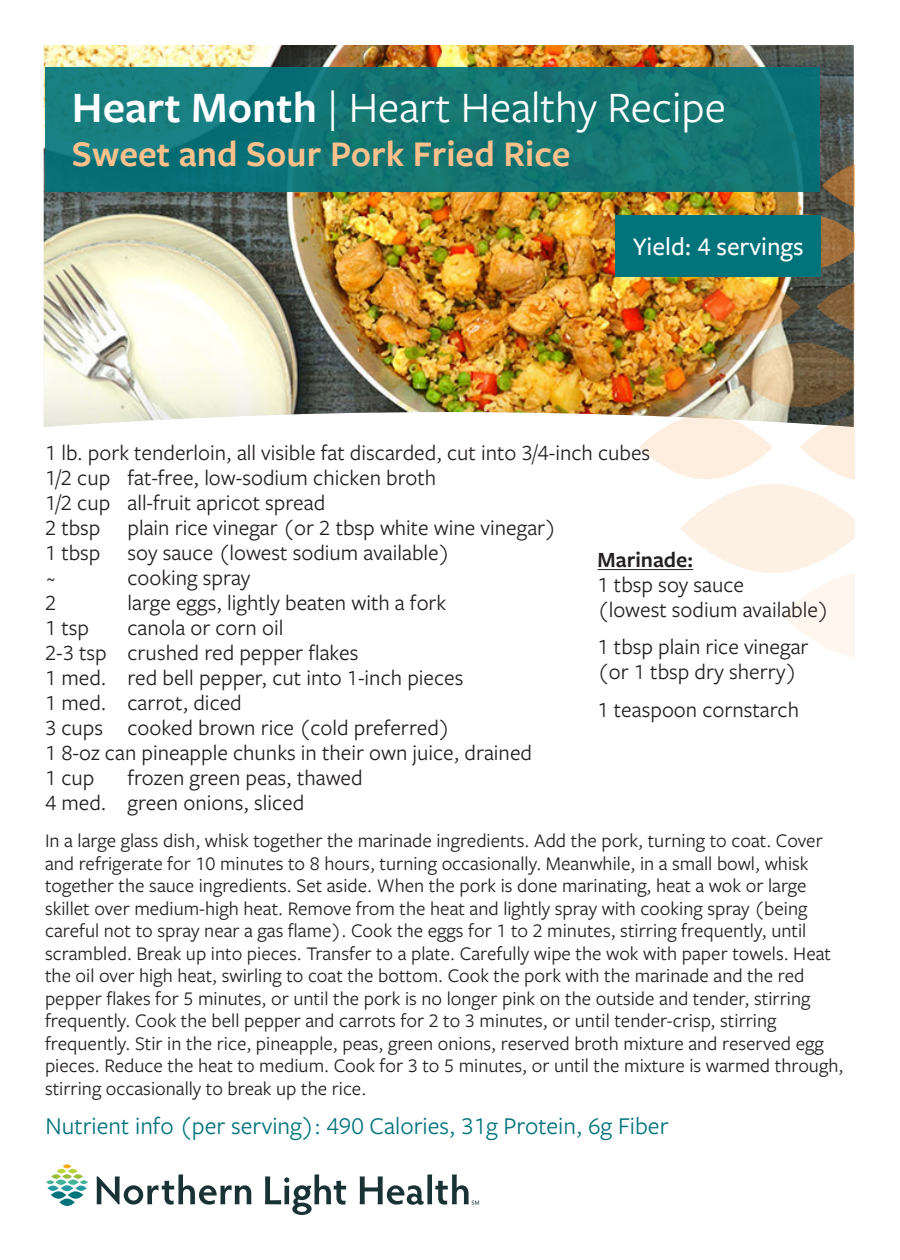
<style>
.page{position:relative;width:900px;height:1260px;background:#fff}
.page>*{position:absolute;margin:0;border:0;box-sizing:border-box;transform-origin:0 0}
._25_30_headline_-_se{font:45px "Freight Sans Pro";color:#fff}
._25_30_headline_-_se-2{font:600 37.5px "Freight Sans Pro";color:#fcc18b}
._10_13_Body_copy_-_b{font:500 26.25px "Freight Sans Pro";color:#fff}
._10_13_Body_copy_-_b-2{font:25px "Freight Sans Pro";color:#00737b}
._10_13_Body_copy_-_b-3{font:22.5px "Freight Sans Pro";color:#231f20}
._10_13_Body_copy_-_b-4{font:600 22.5px "Freight Sans Pro";color:#231f20}
._10_13_Body_copy_-_b-5{font:20px/22.5px "Freight Sans Pro";color:#231f20}
.s1{font-weight:600}
</style>
<div class="page">
<img style="left:44px;top:45px;width:810px;height:382px">
<svg style="left:45px;top:68px;width:775px;height:124px;background:#127676"></svg>
<img style="left:685px;top:279px;width:115px;height:55px;border-radius:50%">
<svg style="left:817px;top:279px;width:38px;height:55px;background:#6c5d46"></svg>
<img style="left:749px;top:160px;width:106px;height:110px">
<img style="left:624px;top:352px;width:97px;height:46px;border-radius:50%">
<svg style="left:680px;top:343px;width:175px;height:315px"></svg>
<svg style="left:639px;top:415px;width:134px;height:64px;background:#fcefe2"></svg>
<svg style="left:97px;top:1175px;width:382px;height:40px"></svg>
<svg style="left:59px;top:1199px;width:16px;height:7px"></svg>
<svg style="left:51px;top:1174px;width:10px;height:5px"></svg>
<svg style="left:62px;top:1174px;width:10px;height:5px"></svg>
<svg style="left:73px;top:1174px;width:10px;height:5px"></svg>
<svg style="left:68px;top:1169px;width:10px;height:4px"></svg>
<svg style="left:57px;top:1164px;width:14px;height:9px"></svg>
<svg style="left:68px;top:1191px;width:15px;height:8px"></svg>
<svg style="left:51px;top:1191px;width:15px;height:8px"></svg>
<svg style="left:55px;top:1180px;width:12px;height:5px"></svg>
<div style="left:68px;top:1180px;width:11px;height:5px;background:#44b397;border-radius:50%"></div>
<svg style="left:80px;top:1180px;width:8px;height:4px"></svg>
<svg style="left:46px;top:1180px;width:8px;height:4px"></svg>
<svg style="left:61px;top:1185px;width:12px;height:6px"></svg>
<svg style="left:47px;top:1186px;width:12px;height:5px"></svg>
<div style="left:76px;top:1186px;width:11px;height:5px;background:#269aa1;border-radius:50%"></div>
<div style="left:616px;top:215px;width:205px;height:62px;background:#00737b"></div>
<hr style="left:598px;top:569px;width:95px;height:1px;background:#231f20">
<p class="_25_30_headline_-_se" style="left:72px;top:78px;width:655px"><span class="s1">Heart Month</span> | Heart Healthy Recipe</p>
<p class="_25_30_headline_-_se-2" style="left:72px;top:128px;width:500px">Sweet and Sour Pork Fried Rice</p>
<p class="_10_13_Body_copy_-_b" style="left:633px;top:229px;width:172px">Yield: 4 servings</p>
<p class="_10_13_Body_copy_-_b-3" style="left:45px;top:438px;width:607px">1 lb. pork tenderloin, all visible fat discarded, cut into 3/4-inch cubes</p>
<p class="_10_13_Body_copy_-_b-3" style="left:45px;top:463px;width:393px">1/2 cup fat-free, low-sodium chicken broth</p>
<p class="_10_13_Body_copy_-_b-3" style="left:45px;top:488px;width:282px">1/2 cup all-fruit apricot spread</p>
<p class="_10_13_Body_copy_-_b-3" style="left:45px;top:513px;width:513px">2 tbsp plain rice vinegar (or 2 tbsp white wine vinegar)</p>
<p class="_10_13_Body_copy_-_b-3" style="left:45px;top:538px;width:406px">1 tbsp soy sauce (lowest sodium available)</p>
<p class="_10_13_Body_copy_-_b-3" style="left:45px;top:563px;width:13px">~</p>
<p class="_10_13_Body_copy_-_b-3" style="left:128px;top:563px;width:125px">cooking spray</p>
<p class="_10_13_Body_copy_-_b-3" style="left:45px;top:588px;width:13px">2</p>
<p class="_10_13_Body_copy_-_b-3" style="left:128px;top:588px;width:320px">large eggs, lightly beaten with a fork</p>
<p class="_10_13_Body_copy_-_b-3" style="left:45px;top:613px;width:46px">1 tsp</p>
<p class="_10_13_Body_copy_-_b-3" style="left:128px;top:613px;width:157px">canola or corn oil</p>
<p class="_10_13_Body_copy_-_b-3" style="left:45px;top:638px;width:315px">2-3 tsp crushed red pepper flakes</p>
<p class="_10_13_Body_copy_-_b-3" style="left:45px;top:663px;width:420px">1 med. red bell pepper, cut into 1-inch pieces</p>
<p class="_10_13_Body_copy_-_b-3" style="left:45px;top:688px;width:198px">1 med. carrot, diced</p>
<p class="_10_13_Body_copy_-_b-3" style="left:45px;top:713px;width:407px">3 cups cooked brown rice (cold preferred)</p>
<p class="_10_13_Body_copy_-_b-3" style="left:45px;top:738px;width:489px">1 8-oz can pineapple chunks in their own juice, drained</p>
<p class="_10_13_Body_copy_-_b-3" style="left:45px;top:763px;width:51px">1 cup</p>
<p class="_10_13_Body_copy_-_b-3" style="left:128px;top:763px;width:237px">frozen green peas, thawed</p>
<p class="_10_13_Body_copy_-_b-3" style="left:45px;top:788px;width:261px">4 med. green onions, sliced</p>
<p class="_10_13_Body_copy_-_b-5" style="left:45px;top:829px;width:800px">In a large glass dish, whisk together the marinade ingredients. Add the pork, turning to coat. Cover and refrigerate for 10 minutes to 8 hours, turning occasionally. Meanwhile, in a small bowl, whisk together the sauce ingredients. Set aside. When the pork is done marinating, heat a wok or large skillet over medium-high heat. Remove from the heat and lightly spray with cooking spray (being careful not to spray near a gas flame). Cook the eggs for 1 to 2 minutes, stirring frequently, until scrambled. Break up into pieces. Transfer to a plate. Carefully wipe the wok with paper towels. Heat the oil over high heat, swirling to coat the bottom. Cook the pork with the marinade and the red pepper flakes for 5 minutes, or until the pork is no longer pink on the outside and tender, stirring frequently. Cook the bell pepper and carrots for 2 to 3 minutes, or until tender-crisp, stirring frequently. Stir in the rice, pineapple, peas, green onions, reserved broth mixture and reserved egg pieces. Reduce the heat to medium. Cook for 3 to 5 minutes, or until the mixture is warmed through, stirring occasionally to break up the rice.</p>
<p class="_10_13_Body_copy_-_b-2" style="left:46px;top:1109px;width:625px">Nutrient info (per serving): 490 Calories, 31g Protein, 6g Fiber</p>
<p class="_10_13_Body_copy_-_b-4" style="left:598px;top:544px;width:97px">Marinade:</p>
<p class="_10_13_Body_copy_-_b-3" style="left:598px;top:569px;width:148px">1 tbsp soy sauce</p>
<p class="_10_13_Body_copy_-_b-3" style="left:598px;top:594px;width:233px">(lowest sodium available)</p>
<p class="_10_13_Body_copy_-_b-3" style="left:598px;top:632px;width:213px">1 tbsp plain rice vinegar</p>
<p class="_10_13_Body_copy_-_b-3" style="left:598px;top:657px;width:201px">(or 1 tbsp dry sherry)</p>
<p class="_10_13_Body_copy_-_b-3" style="left:598px;top:694px;width:203px">1 teaspoon cornstarch</p>
</div>
